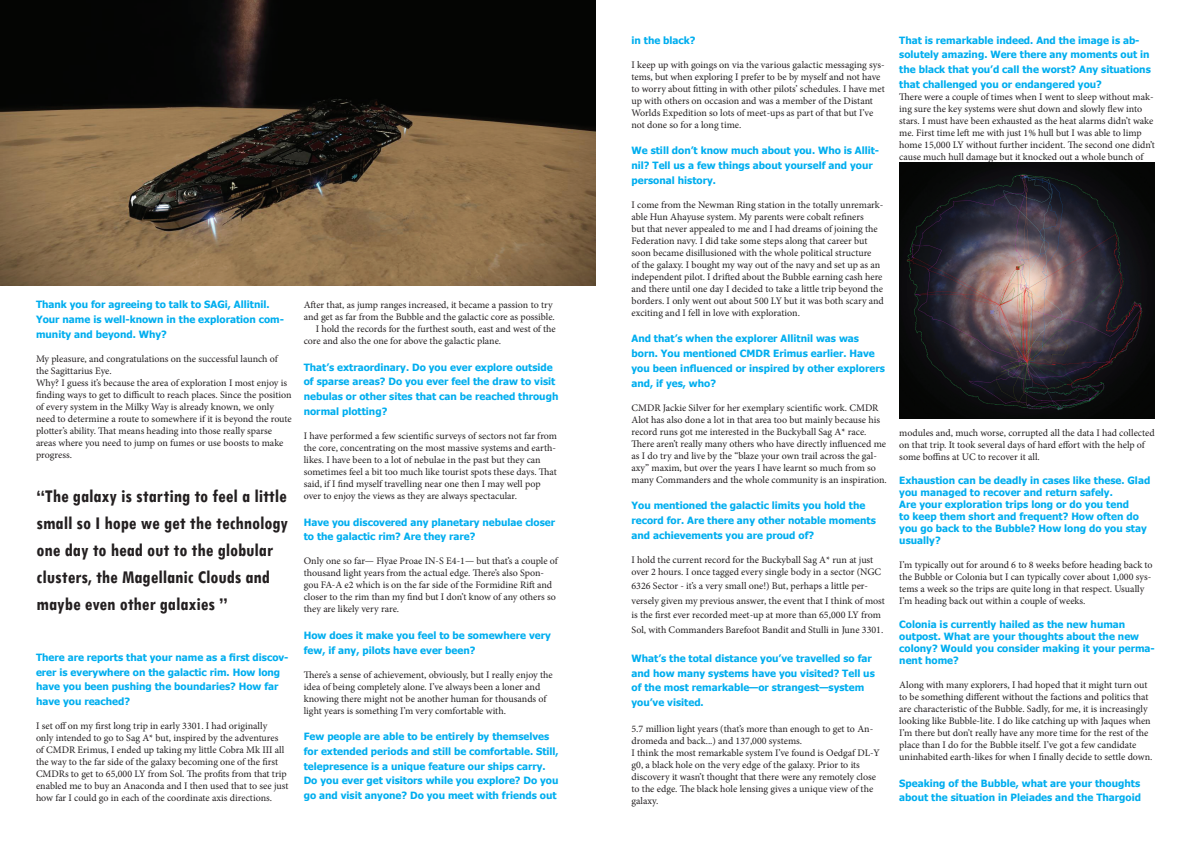
<style>
.page{position:relative;width:1191px;height:842px;background:#fff}
.page>*{position:absolute;margin:0;border:0;box-sizing:border-box;transform-origin:0 0}
.t1{font:700 condensed 19px/27px "Tw Cen";color:#231f20}
.t2{font:10px/12px "Minion Pro";letter-spacing:-.005em;color:#231f20}
.t3{font:700 10px/14.7px "Tahoma";color:#00aeef}
</style>
<div class="page">
<img style="left:0;top:0;width:595px;height:285px">
<img style="left:899px;top:163px;width:256px;height:255px">
<p class="t3" style="left:36px;top:298px;width:249px">Thank you for agreeing to talk to SAGi, Allitnil.<br>Your name is well-known in the exploration com&shy;munity and beyond. Why?</p>
<p class="t2" style="left:36px;top:353px;width:257px">My pleasure, and congratulations on the successful launch of the Sagittarius Eye.<br>Why? I guess it’s because the area of exploration I most enjoy is finding ways to get to difficult to reach places. Since the position of every system in the Milky Way is already known, we only need to determine a route to somewhere if it is beyond the route plotter’s ability. That means heading into those really sparse areas where you need to jump on fumes or use boosts to make progress.</p>
<h1 class="t1" style="left:37px;top:482px;width:253px">“The galaxy is starting to feel a little small so I hope we get the technology one day to head out to the globular clusters, the Magellanic Clouds and maybe even other galaxies ”</h1>
<p class="t3" style="left:36px;top:650px;width:254px">There are reports that your name as a first discov&shy;erer is everywhere on the galactic rim. How long have you been pushing the boundaries? How far have you reached?</p>
<p class="t2" style="left:36px;top:720px;width:254px">I set off on my first long trip in early 3301. I had originally<br>only intended to go to Sag A* but, inspired by the adventures of CMDR Erimus, I ended up taking my little Cobra Mk III all the way to the far side of the galaxy becoming one of the first CMDRs to get to 65,000 LY from Sol. The profits from that trip enabled me to buy an Anaconda and I then used that to see just how far I could go in each of the coordinate axis directions.</p>
<p class="t2" style="left:304px;top:299px;width:250px">After that, as jump ranges increased, it became a passion to try</p>
<p class="t2" style="left:304px;top:311px;width:253px">and get as far from the Bubble and the galactic core as possible.</p>
<p class="t2" style="left:316px;top:323px;width:242px">I hold the records for the furthest south, east and west of the</p>
<p class="t2" style="left:304px;top:335px;width:199px">core and also the one for above the galactic plane.</p>
<p class="t3" style="left:304px;top:360px;width:256px">That’s extraordinary. Do you ever explore outside of sparse areas? Do you ever feel the draw to visit nebulas or other sites that can be reached through normal plotting?</p>
<p class="t2" style="left:304px;top:430px;width:255px">I have performed a few scientific surveys of sectors not far from the core, concentrating on the most massive systems and earth&shy;likes. I have been to a lot of nebulae in the past but they can sometimes feel a bit too much like tourist spots these days. That said, if I find myself travelling near one then I may well pop over to enjoy the views as they are always spectacular.</p>
<p class="t3" style="left:304px;top:515px;width:253px">Have you discovered any planetary nebulae closer to the galactic rim? Are they rare?</p>
<p class="t2" style="left:304px;top:555px;width:256px">Only one so far— Flyae Proae IN-S E4-1— but that’s a couple of thousand light years from the actual edge. There’s also Spon&shy;gou FA-A e2 which is on the far side of the Formidine Rift and closer to the rim than my find but I don’t know of any others so they are likely very rare.</p>
<p class="t3" style="left:304px;top:628px;width:249px">How does it make you feel to be somewhere very few, if any, pilots have ever been?</p>
<p class="t2" style="left:304px;top:668px;width:250px">There’s a sense of achievement, obviously, but I really enjoy the idea of being completely alone. I’ve always been a loner and knowing there might not be another human for thousands of light years is something I’m very comfortable with.</p>
<p class="t3" style="left:304px;top:730px;width:256px">Few people are able to be entirely by themselves for extended periods and still be comfortable. Still, telepresence is a unique feature our ships carry.<br>Do you ever get visitors while you explore? Do you go and visit anyone? Do you meet with friends out</p>
<p class="t3" style="left:631px;top:33px;width:66px">in the black?</p>
<p class="t2" style="left:631px;top:59px;width:255px">I keep up with goings on via the various galactic messaging sys&shy;tems, but when exploring I prefer to be by myself and not have to worry about fitting in with other pilots’ schedules. I have met up with others on occasion and was a member of the Distant Worlds Expedition so lots of meet-ups as part of that but I’ve not done so for a long time.</p>
<p class="t3" style="left:631px;top:144px;width:249px">We still don’t know much about you. Who is Allit&shy;nil? Tell us a few things about yourself and your personal history.</p>
<p class="t2" style="left:631px;top:199px;width:254px">I come from the Newman Ring station in the totally unremark&shy;able Hun Ahayuse system. My parents were cobalt refiners<br>but that never appealed to me and I had dreams of joining the Federation navy. I did take some steps along that career but soon became disillusioned with the whole political structure<br>of the galaxy. I bought my way out of the navy and set up as an independent pilot. I drifted about the Bubble earning cash here and there until one day I decided to take a little trip beyond the borders. I only went out about 500 LY but it was both scary and exciting and I fell in love with exploration.</p>
<p class="t3" style="left:631px;top:332px;width:255px">And that’s when the explorer Allitnil was was born. You mentioned CMDR Erimus earlier. Have you been influenced or inspired by other explorers and, if yes, who?</p>
<p class="t2" style="left:631px;top:401px;width:257px">CMDR Jackie Silver for her exemplary scientific work. CMDR Alot has also done a lot in that area too but mainly because his record runs got me interested in the Buckyball Sag A* race.<br>There aren’t really many others who have directly influenced me as I do try and live by the “blaze your own trail across the gal&shy;axy” maxim, but over the years I have learnt so much from so many Commanders and the whole community is an inspiration.</p>
<p class="t3" style="left:631px;top:499px;width:246px">You mentioned the galactic limits you hold the record for. Are there any other notable moments and achievements you are proud of?</p>
<p class="t2" style="left:631px;top:554px;width:251px">I hold the current record for the Buckyball Sag A* run at just over 2 hours. I once tagged every single body in a sector (NGC</p>
<p class="t2" style="left:631px;top:579px;width:255px;line-height:14.6px">6326 Sector - it’s a very small one!) But, perhaps a little per&shy;versely given my previous answer, the event that I think of most is the first ever recorded meet-up at more than 65,000 LY from Sol, with Commanders Barefoot Bandit and Stulli in June 3301.</p>
<p class="t3" style="left:631px;top:651px;width:245px">What’s the total distance you’ve travelled so far and how many systems have you visited? Tell us of the most remarkable—or strangest—system you’ve visited.</p>
<p class="t2" style="left:631px;top:723px;width:250px">5.7 million light years (that’s more than enough to get to An&shy;dromeda and back...) and 137,000 systems.<br>I think the most remarkable system I’ve found is Oedgaf DL-Y g0, a black hole on the very edge of the galaxy. Prior to its discovery it wasn’t thought that there were any remotely close to the edge. The black hole lensing gives a unique view of the galaxy.</p>
<p class="t3" style="left:899px;top:33px;width:253px">That is remarkable indeed. And the image is ab&shy;solutely amazing. Were there any moments out in the black that you’d call the worst? Any situations that challenged you or endangered you?</p>
<p class="t2" style="left:899px;top:91px;width:257px">There were a couple of times when I went to sleep without mak&shy;ing sure the key systems were shut down and slowly flew into stars. I must have been exhausted as the heat alarms didn’t wake me. First time left me with just 1% hull but I was able to limp home 15,000 LY without further incident. The second one didn’t cause much hull damage but it knocked out a whole bunch of</p>
<p class="t2" style="left:899px;top:427px;width:257px">modules and, much worse, corrupted all the data I had collected on that trip. It took several days of hard effort with the help of some boffins at UC to recover it all.</p>
<p class="t3" style="left:899px;top:475px;width:252px;line-height:12px">Exhaustion can be deadly in cases like these. Glad you managed to recover and return safely.<br>Are your exploration trips long or do you tend<br>to keep them short and frequent? How often do you go back to the Bubble? How long do you stay usually?</p>
<p class="t2" style="left:899px;top:559px;width:255px">I’m typically out for around 6 to 8 weeks before heading back to the Bubble or Colonia but I can typically cover about 1,000 sys&shy;tems a week so the trips are quite long in that respect. Usually I’m heading back out within a couple of weeks.</p>
<p class="t3" style="left:899px;top:619px;width:257px;line-height:12px">Colonia is currently hailed as the new human outpost. What are your thoughts about the new colony? Would you consider making it your perma&shy;nent home?</p>
<p class="t2" style="left:899px;top:679px;width:255px">Along with many explorers, I had hoped that it might turn out to be something different without the factions and politics that are characteristic of the Bubble. Sadly, for me, it is increasingly looking like Bubble-lite. I do like catching up with Jaques when I’m there but don’t really have any more time for the rest of the place than I do for the Bubble itself. I’ve got a few candidate uninhabited earth-likes for when I finally decide to settle down.</p>
<p class="t3" style="left:899px;top:776px;width:243px">Speaking of the Bubble, what are your thoughts about the situation in Pleiades and the Thargoid</p>
</div>
